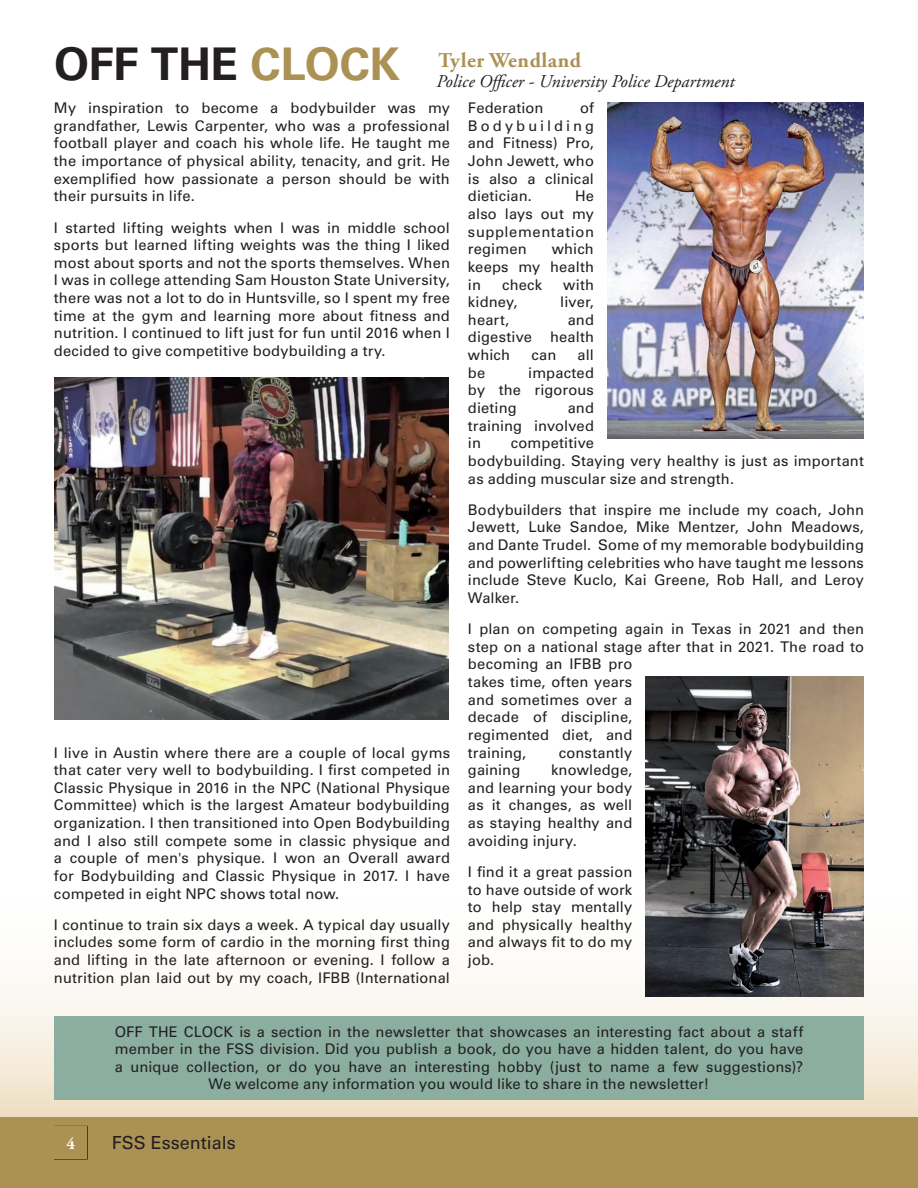
<style>
.page{position:relative;width:918px;height:1188px;background:#fff}
.page>*{position:absolute;margin:0;border:0;box-sizing:border-box;transform-origin:0 0}
.t1{font:700 45px "Univers LT Std";letter-spacing:-.005em;color:#231f20}
.t2{font:700 21px "Adobe Garamond Pro";letter-spacing:.025em;color:#ab9154}
.t3{font:italic 18px "Adobe Garamond Pro";color:#231f20}
.t4{font:18px "Univers LT Std";color:#231f20}
.t5{font:700 16.5px "Adobe Garamond Pro";color:#fff}
.t6{font:14.7px/17.7px "Univers LT Std";letter-spacing:.005em;color:#231f20;text-align:justify}
.s1{color:#ab9154}
</style>
<div class="page">
<svg style="left:0;top:853px;width:918px;height:265px"></svg>
<div style="left:0;top:1118px;width:918px;height:70px;background:#ab9154"></div>
<div style="left:54px;top:1017px;width:810px;height:83px;background:#8baea1"></div>
<div style="left:54px;top:1126px;width:34px;height:34px;border:2px solid #231f20"></div>
<img style="left:54px;top:378px;width:395px;height:341px">
<img style="left:608px;top:103px;width:256px;height:335px">
<img style="left:646px;top:677px;width:218px;height:320px">
<div style="left:55px;top:1127px;width:32px;height:32px;background:#ab9154"></div>
<h2 class="t1" style="left:54px;top:38px;width:347px">OFF THE <span class="s1">CLOCK</span></h2>
<h3 class="t2" style="left:438px;top:48px;width:144px">Tyler Wendland</h3>
<h4 class="t3" style="left:436px;top:71px;width:300px">Police Ofcer - University Police Department</h4>
<p class="t6" style="left:54px;top:99px;width:398px">My inspiration to become a bodybuilder was my grandfather, Lewis Carpenter, who was a professional football player and coach his whole life. He taught me the importance of physical ability, tenacity, and grit. He exemplifed how passionate a person should be with their pursuits in life.</p>
<p class="t6" style="left:54px;top:219px;width:398px">I started lifting weights when I was in middle school sports but learned lifting weights was the thing I liked most about sports and not the sports themselves. When I was in college attending Sam Houston State University, there was not a lot to do in Huntsville, so I spent my free time at the gym and learning more about ftness and nutrition. I continued to lift just for fun until 2016 when I decided to give competitive bodybuilding a try.</p>
<p class="t6" style="left:468px;top:99px;width:128px;text-indent:112px">of Bodybuilding and Fitness) Pro, John Jewett, who is also a clinical dietician.</p>
<p class="t6" style="left:468px;top:99px;width:77px">Federation</p>
<p class="t6" style="left:468px;top:187px;width:128px;text-indent:107px">He also lays out my supplementation regimen</p>
<p class="t6" style="left:468px;top:240px;width:127px;text-indent:84px">which keeps my health in</p>
<p class="t6" style="left:502px;top:276px;width:42px">check</p>
<p class="t6" style="left:563px;top:276px;width:32px">with</p>
<p class="t6" style="left:468px;top:293px;width:51px">kidney,</p>
<p class="t6" style="left:560px;top:293px;width:35px">liver,</p>
<p class="t6" style="left:468px;top:311px;width:43px">heart,</p>
<p class="t6" style="left:468px;top:311px;width:127px;text-indent:100px">and digestive health which</p>
<p class="t6" style="left:531px;top:346px;width:26px">can</p>
<p class="t6" style="left:578px;top:346px;width:18px">all</p>
<p class="t6" style="left:54px;top:744px;width:398px">I live in Austin where there are a couple of local gyms that cater very well to bodybuilding. I frst competed in Classic Physique in 2016 in the NPC (National Physique Committee) which is the largest Amateur bodybuilding organization. I then transitioned into Open Bodybuilding and I also still compete some in classic physique and a couple of men's physique. I won an Overall award for Bodybuilding and Classic Physique in 2017. I have competed in eight NPC shows total now.</p>
<p class="t6" style="left:54px;top:916px;width:398px">I continue to train six days a week. A typical day usually includes some form of cardio in the morning frst thing and lifting in the late afternoon or evening. I follow a nutrition plan laid out by my coach, IFBB (International</p>
<p class="t6" style="left:468px;top:364px;width:19px">be</p>
<p class="t6" style="left:468px;top:364px;width:127px;text-indent:60px">impacted by the rigorous dieting</p>
<p class="t6" style="left:468px;top:399px;width:127px;text-indent:100px">and training involved in</p>
<p class="t6" style="left:468px;top:434px;width:398px;text-align:left;text-indent:43px">competitive<br>bodybuilding. Staying very healthy is just as important as adding muscular size and strength.</p>
<p class="t6" style="left:468px;top:501px;width:398px">Bodybuilders that inspire me include my coach, John Jewett, Luke Sandoe, Mike Mentzer, John Meadows, and Dante Trudel. Some of my memorable bodybuilding and powerlifting celebrities who have taught me lessons include Steve Kuclo, Kai Greene, Rob Hall, and Leroy Walker.</p>
<p class="t6" style="left:468px;top:620px;width:398px;text-align:left">I plan on competing again in Texas in 2021 and then step on a national stage after that in 2021. The road to becoming an IFBB pro<br>takes time, often years<br>and sometimes over a<br>decade of discipline,<br>regimented diet, and<br>training,</p>
<p class="t6" style="left:559px;top:744px;width:75px">constantly</p>
<p class="t6" style="left:468px;top:761px;width:166px;text-indent:83px">knowledge, and learning your body as it changes, as well as staying healthy and avoiding injury.</p>
<p class="t6" style="left:468px;top:863px;width:166px">I fnd it a great passion to have outside of work to help stay mentally and physically healthy and always ft to do my job.</p>
<p class="t6" style="left:468px;top:761px;width:54px">gaining</p>
<p class="t5" style="left:67px;top:1134px;width:10px">4</p>
<p class="t6" style="left:115px;top:1023px;width:690px;text-align:center">OFF THE CLOCK is a section in the newsletter that showcases an interesting fact about a staff member in the FSS division. Did you publish a book, do you have a hidden talent, do you have a unique collection, or do you have an interesting hobby (just to name a few suggestions)?<br>We welcome any information you would like to share in the newsletter!</p>
<p class="t4" style="left:112px;top:1132px;width:126px">FSS Essentials</p>
</div>
